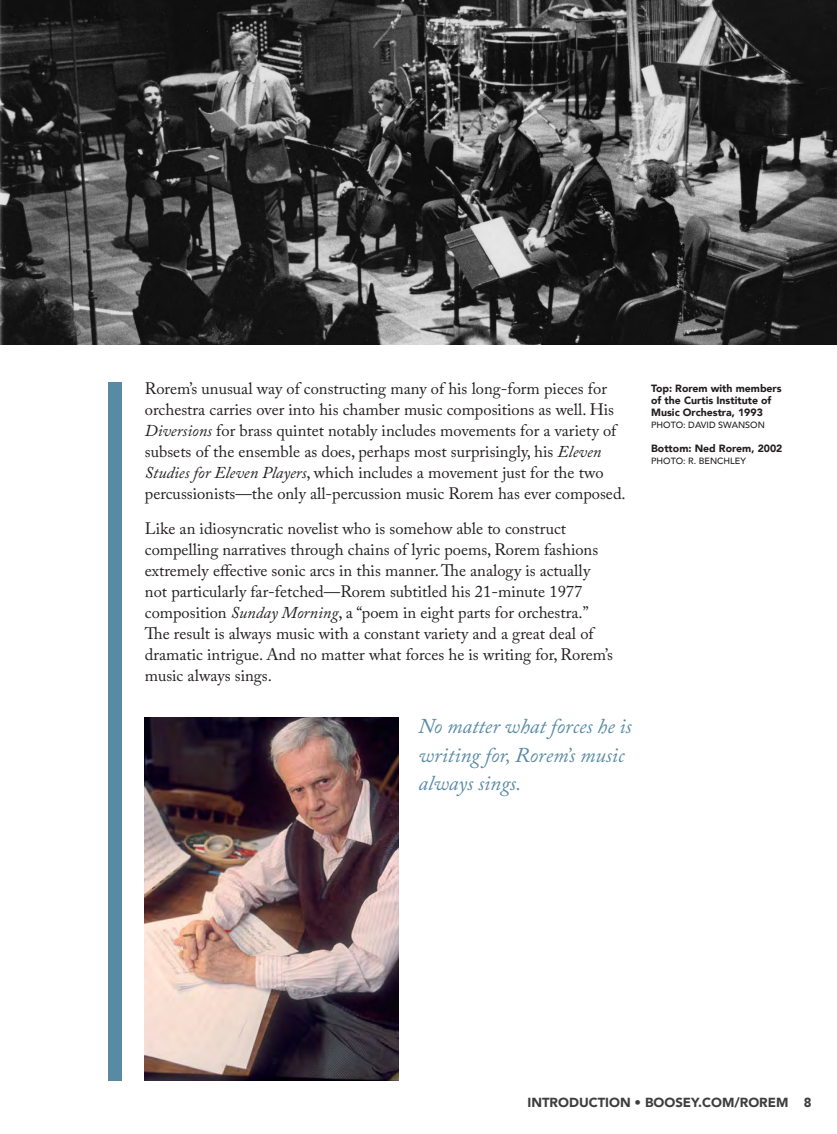
<style>
.page{position:relative;width:837px;height:1134px;background:#fff}
.page>*{position:absolute;margin:0;border:0;box-sizing:border-box;transform-origin:0 0}
.Pull_quote{font:italic 21px/28.5px "Adobe Caslon Pro";color:#588aa6}
.Section_Intro_text{font:16.5px/21px "Adobe Caslon Pro";color:#231f20}
.page_numbers_right{font:900 13.2px "Avenir";color:#3e3e3f}
.photo_caption{font:900 10.5px/12px "Avenir";color:#231f20}
.photo_caption-2{font:500 9px "Avenir";color:#231f20}
.s1{font-style:italic}
</style>
<div class="page">
<img style="left:145px;top:718px;width:254px;height:363px">
<img style="left:0;top:0;width:837px;height:345px">
<div style="left:108px;top:382px;width:14px;height:699px;background:#588aa6"></div>
<p class="Section_Intro_text" style="left:145px;top:378px;width:482px">Rorem’s unusual way of constructing many of his long-form pieces for orchestra carries over into his chamber music compositions as well. His <span class="s1">Diversions</span> for brass quintet notably includes movements for a variety of subsets of the ensemble as does, perhaps most surprisingly, his <span class="s1">Eleven Studies for Eleven Players</span>, which includes a movement just for the two percussionists—the only all-percussion music Rorem has ever composed.</p>
<p class="Section_Intro_text" style="left:145px;top:517px;width:470px">Like an idiosyncratic novelist who is somehow able to construct compelling narratives through chains of lyric poems, Rorem fashions extremely effective sonic arcs in this manner. The analogy is actually not particularly far-fetched—Rorem subtitled his 21-minute 1977 composition <span class="s1">Sunday Morning</span>, a “poem in eight parts for orchestra.” The result is always music with a constant variety and a great deal of dramatic intrigue. And no matter what forces he is writing for, Rorem’s music always sings.</p>
<p class="Pull_quote" style="left:418px;top:712px;width:215px">No matter what forces he is writing for, Rorem’s music always sings.</p>
<p class="photo_caption" style="left:651px;top:382px;width:132px">Top: Rorem with members of the Curtis Institute of<br>Music Orchestra, 1993</p>
<p class="photo_caption-2" style="left:651px;top:417px;width:115px">PHOTO: DAVID SWANSON</p>
<p class="photo_caption" style="left:651px;top:442px;width:133px">Bottom: Ned Rorem, 2002</p>
<p class="photo_caption-2" style="left:651px;top:453px;width:96px">PHOTO: R. BENCHLEY</p>
<p class="page_numbers_right" style="left:528px;top:1091px;width:286px">INTRODUCTION • BOOSEY.COM/ROREM 8</p>
</div>
